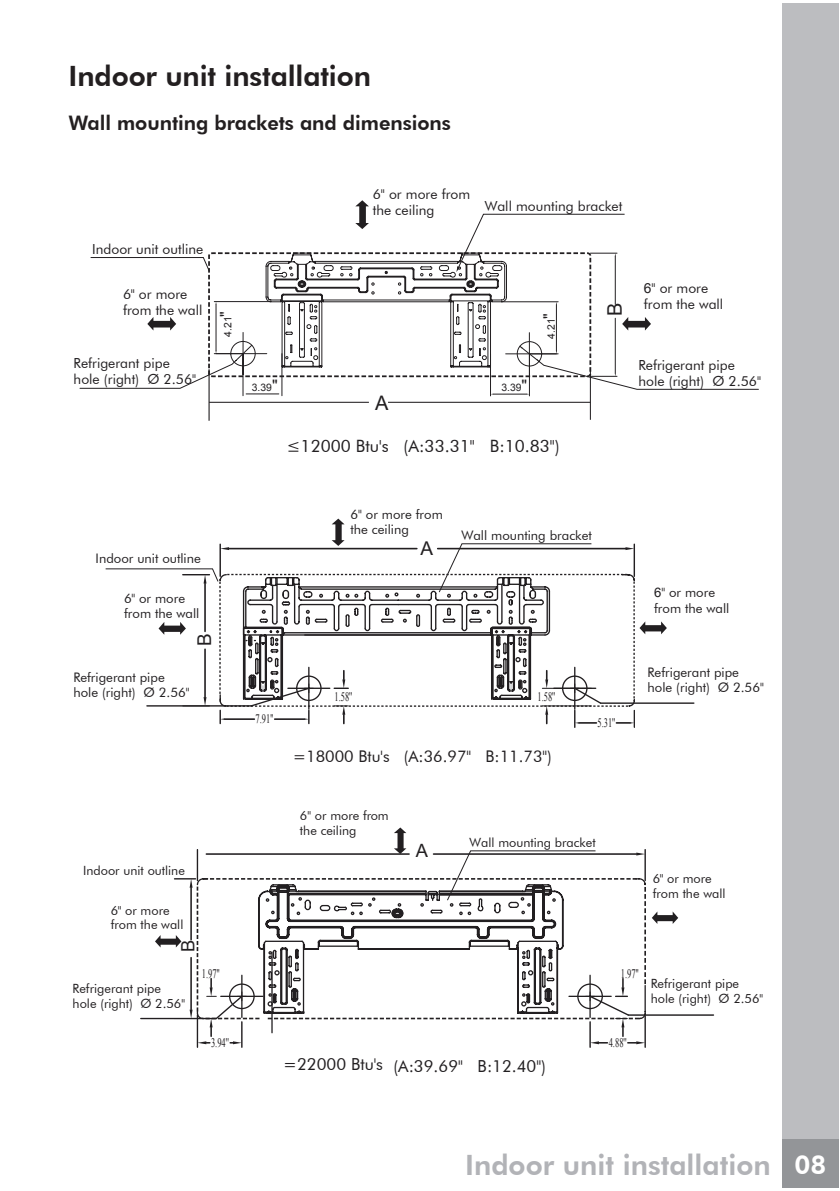
<style>
.page{position:relative;width:840px;height:1191px;background:#fff}
.page>*{position:absolute;margin:0;border:0;box-sizing:border-box;transform-origin:0 0}
.t1{font:800 28px "Futura BT";color:#b2b3b7}
.t2{font:800 28px "Futura BT";letter-spacing:-.005em;color:#231f20}
.t3{font:800 20px "Futura BT";letter-spacing:-.005em;color:#231f20}
.t4{font:20px "Arial";color:#221f21}
.t5{font:19px "Arial";color:#221f21}
.t6{font:18.4px "Arial";color:#221f21}
.t7{font:17px "Futura BT";color:#221f21}
.t8{font:16.6px "Futura BT";color:#221f21}
.t9{font:16.2px "Futura BT";color:#221f21}
.t10{font:13.8px/16.2px "Futura BT";color:#221f21}
.t11{font:13.2px/15.4px "Futura BT";color:#221f21}
.t12{font:13px "Times New Roman";color:#221f21;scale:.65 1}
.t13{font:12.8px/14.8px "Futura BT";color:#221f21}
.t14{font:10.4px "Arial";color:#221f21}
.s1{font-size:15.8px}
.s2{font-family:"Arial"}
.s3{font-size:26px;color:#fff}
</style>
<div class="page">
<div style="left:781px;top:3px;width:57px;height:1184px;background:#bcbdc0"></div>
<div style="left:781px;top:1139px;width:57px;height:48px;background:#939598"></div>
<hr style="left:529px;top:354px;width:1px;height:42px;background:#221f21">
<hr style="left:490px;top:354px;width:1px;height:42px;background:#221f21">
<hr style="left:493px;top:394px;width:33px;height:1px;background:#221f21">
<hr style="left:208px;top:369px;width:1px;height:52px;background:#221f21">
<hr style="left:589px;top:368px;width:1px;height:52px;background:#221f21">
<hr style="left:388px;top:402px;width:202px;height:1px;background:#221f21">
<hr style="left:209px;top:402px;width:160px;height:1px;background:#221f21">
<hr style="left:242px;top:354px;width:1px;height:42px;background:#221f21">
<hr style="left:281px;top:354px;width:1px;height:42px;background:#221f21">
<svg style="left:79px;top:200px;width:679px;height:194px"></svg>
<hr style="left:600px;top:702px;width:93px;height:2px;background:#221f21">
<svg style="left:105px;top:518px;width:561px;height:209px"></svg>
<hr style="left:628px;top:1014px;width:85px;height:1px;background:#221f21">
<hr style="left:141px;top:1017px;width:75px;height:2px;background:#221f21">
<svg style="left:652px;top:911px;width:26px;height:13px"></svg>
<svg style="left:155px;top:827px;width:490px;height:220px"></svg>
<h1 class="t2" style="left:69px;top:59px;width:304px">Indoor unit installation</h1>
<h2 class="t3" style="left:69px;top:111px;width:383px">Wall mounting brackets and dimensions</h2>
<p class="t10" style="left:372px;top:186px;width:99px">6" or more from</p>
<p class="t10" style="left:372px;top:202px;width:63px">the ceiling</p>
<p class="t10" style="left:484px;top:197px;width:139px">Wall mounting bracket</p>
<p class="t10" style="left:92px;top:241px;width:112px">Indoor unit outline</p>
<p class="t10" style="left:123px;top:285px;width:66px">6" or more</p>
<p class="t10" style="left:123px;top:302px;width:81px">from the wall</p>
<p class="t14" style="left:221px;top:337px;width:27px;rotate:-90deg">4.21<span class="s1">"</span></p>
<p class="t14" style="left:544px;top:339px;width:27px;rotate:-90deg">4.21<span class="s1">"</span></p>
<h2 class="t4" style="left:601px;top:316px;width:15px;rotate:-90deg">B</h2>
<p class="t10" style="left:643px;top:279px;width:66px"><span class="s2">6</span>" or more</p>
<p class="t10" style="left:643px;top:296px;width:81px">from the wall</p>
<p class="t10" style="left:74px;top:354px;width:124px">Refrigerant pipe hole (right) Ø 2.56"</p>
<p class="t14" style="left:252px;top:381px;width:27px">3.39<span class="s1">"</span></p>
<p class="t14" style="left:501px;top:380px;width:27px">3.39<span class="s1">"</span></p>
<p class="t10" style="left:638px;top:356px;width:98px">Refrigerant pipe</p>
<p class="t10" style="left:638px;top:372px;width:124px">hole (right) Ø 2.56"</p>
<h2 class="t4" style="left:375px;top:390px;width:15px">A</h2>
<p class="t7" style="left:286px;top:436px;width:274px">≤12000 Btu's (A:33.31" B:10.83")</p>
<p class="t11" style="left:96px;top:551px;width:107px">Indoor unit outline</p>
<p class="t11" style="left:124px;top:590px;width:62px">6" or more</p>
<p class="t11" style="left:124px;top:605px;width:77px">from the wall</p>
<h3 class="t5" style="left:192px;top:646px;width:14px;rotate:-90deg">B</h3>
<p class="t11" style="left:73px;top:669px;width:118px">Refrigerant pipe hole (right) Ø 2.56"</p>
<p class="t13" style="left:83px;top:862px;width:103px">Indoor unit outline</p>
<p class="t13" style="left:111px;top:902px;width:60px">6" or more</p>
<p class="t13" style="left:111px;top:917px;width:74px">from the wall</p>
<h3 class="t6" style="left:176px;top:952px;width:14px;rotate:-90deg">B</h3>
<p class="t11" style="left:350px;top:506px;width:94px">6" or more from</p>
<p class="t11" style="left:350px;top:521px;width:60px">the ceiling</p>
<h3 class="t5" style="left:420px;top:536px;width:14px">A</h3>
<p class="t11" style="left:461px;top:527px;width:132px">Wall mounting bracket</p>
<p class="t12" style="left:334px;top:688px;width:29px">1.58''</p>
<p class="t12" style="left:537px;top:688px;width:29px">1.58''</p>
<p class="t12" style="left:255px;top:710px;width:29px">7.91''</p>
<p class="t12" style="left:597px;top:714px;width:29px">5.31''</p>
<p class="t9" style="left:292px;top:747px;width:260px">=18000 Btu's (A:36.97" B:11.73")</p>
<p class="t13" style="left:300px;top:807px;width:90px">6" or more from</p>
<p class="t13" style="left:300px;top:822px;width:58px">the ceiling</p>
<h3 class="t6" style="left:415px;top:839px;width:14px">A</h3>
<p class="t13" style="left:469px;top:835px;width:127px">Wall mounting bracket</p>
<p class="t11" style="left:653px;top:585px;width:62px"><span class="s2">6</span>" or more</p>
<p class="t11" style="left:653px;top:600px;width:77px">from the wall</p>
<p class="t11" style="left:647px;top:664px;width:118px">Refrigerant pipe hole (right) Ø 2.56"</p>
<p class="t13" style="left:652px;top:870px;width:60px">6" or more</p>
<p class="t13" style="left:652px;top:885px;width:74px">from the wall</p>
<p class="t13" style="left:73px;top:980px;width:114px">Refrigerant pipe hole (right) Ø 2.56"</p>
<p class="t12" style="left:202px;top:965px;width:29px">1.97''</p>
<p class="t12" style="left:620px;top:964px;width:29px">1.97''</p>
<p class="t12" style="left:211px;top:1034px;width:29px">3.94''</p>
<p class="t12" style="left:608px;top:1034px;width:29px">4.88''</p>
<p class="t8" style="left:283px;top:1055px;width:264px">=22000 Btu's (A:39.69" B:12.40")</p>
<p class="t13" style="left:650px;top:976px;width:114px">Refrigerant pipe hole (right) Ø 2.56"</p>
<h1 class="t1" style="left:465px;top:1147px;width:362px">Indoor unit installation <span class="s3">08</span></h1>
</div>
